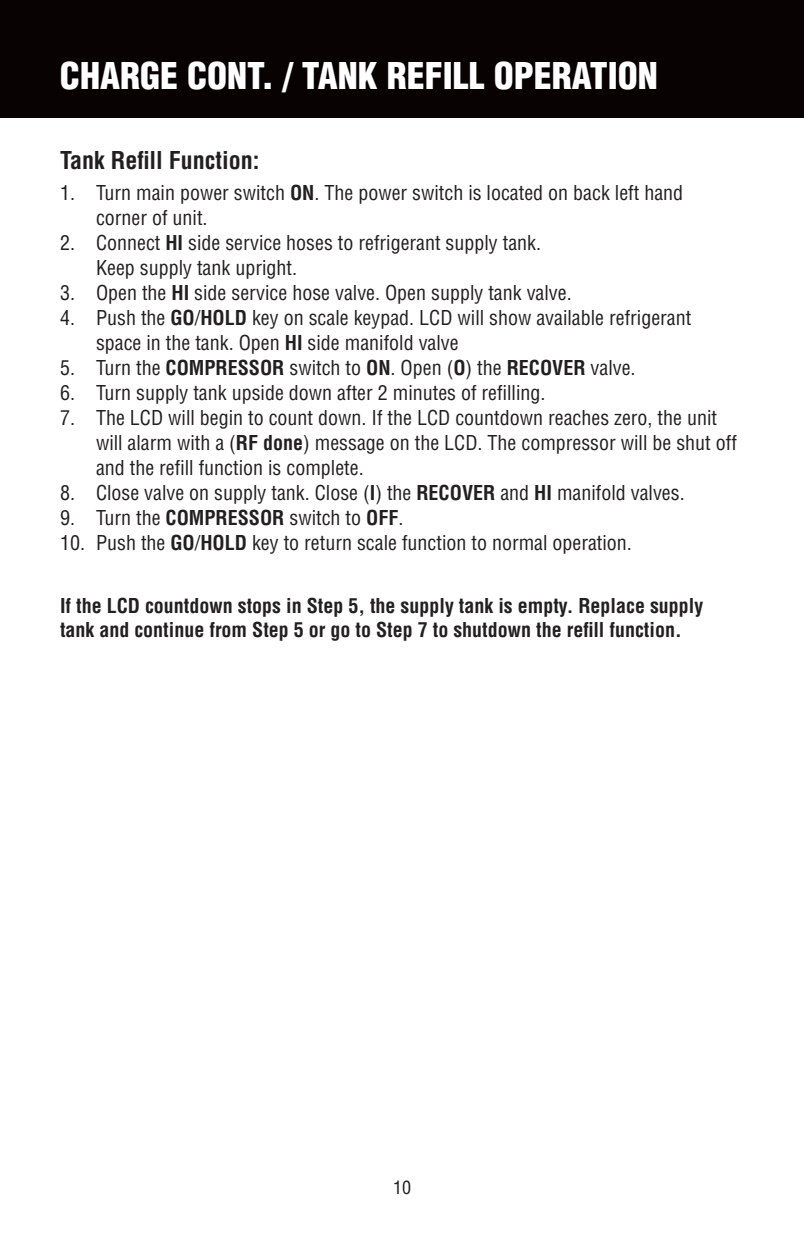
<style>
.page{position:relative;width:804px;height:1236px;background:#fff}
.page>*{position:absolute;margin:0;border:0;box-sizing:border-box;transform-origin:0 0}
.t1{font:900 condensed 36px "Helvetica";color:#fff}
.t2{font:700 condensed 24px "Helvetica";color:#231f20}
.t3{font:condensed 20px/25px "Helvetica";color:#231f20}
.t4{font:700 condensed 20px/24px "Helvetica";color:#231f20}
.t5{font:condensed 18px "Helvetica";color:#231f20}
.s1{font-weight:700}
</style>
<div class="page">
<div style="left:0;top:0;width:804px;height:118px;background:#080302"></div>
<h1 class="t1" style="left:60px;top:53px;width:599px">CHARGE CONT. / TANK REFILL OPERATION</h1>
<p class="t2" style="left:60px;top:145px;width:201px">Tank Refill Function:</p>
<p class="t3" style="left:96px;top:180px;width:589px;text-indent:-36px">1. Turn main power switch <span class="s1">ON</span>. The power switch is located on back left hand corner of unit.</p>
<p class="t3" style="left:96px;top:230px;width:447px;text-indent:-36px">2. Connect <span class="s1">HI</span> side service hoses to refrigerant supply tank.<br>Keep supply tank upright.</p>
<p class="t3" style="left:60px;top:280px;width:513px">3. Open the <span class="s1">HI</span> side service hose valve. Open supply tank valve.</p>
<p class="t3" style="left:96px;top:305px;width:597px;text-indent:-36px">4. Push the <span class="s1">GO</span>/<span class="s1">HOLD</span> key on scale keypad. LCD will show available refrigerant space in the tank. Open <span class="s1">HI</span> side manifold valve</p>
<p class="t3" style="left:60px;top:355px;width:577px">5. Turn the <span class="s1">COMPRESSOR</span> switch to <span class="s1">ON</span>. Open (<span class="s1">O</span>) the <span class="s1">RECOVER</span> valve.</p>
<p class="t3" style="left:60px;top:380px;width:487px">6. Turn supply tank upside down after 2 minutes of refilling.</p>
<p class="t3" style="left:96px;top:405px;width:642px;text-indent:-36px">7. The LCD will begin to count down. If the LCD countdown reaches zero, the unit will alarm with a (<span class="s1">RF done</span>) message on the LCD. The compressor will be shut off and the refill function is complete.</p>
<p class="t3" style="left:60px;top:480px;width:626px">8. Close valve on supply tank. Close (<span class="s1">I</span>) the <span class="s1">RECOVER</span> and <span class="s1">HI</span> manifold valves.</p>
<p class="t3" style="left:60px;top:505px;width:345px">9. Turn the <span class="s1">COMPRESSOR</span> switch to <span class="s1">OFF</span>.</p>
<p class="t3" style="left:60px;top:530px;width:573px">10. Push the <span class="s1">GO</span>/<span class="s1">HOLD</span> key to return scale function to normal operation.</p>
<p class="t4" style="left:60px;top:594px;width:645px">If the LCD countdown stops in Step 5, the supply tank is empty. Replace supply tank and continue from Step 5 or go to Step 7 to shutdown the refill function.</p>
<p class="t5" style="left:393px;top:1176px;width:19px">10</p>
</div>
